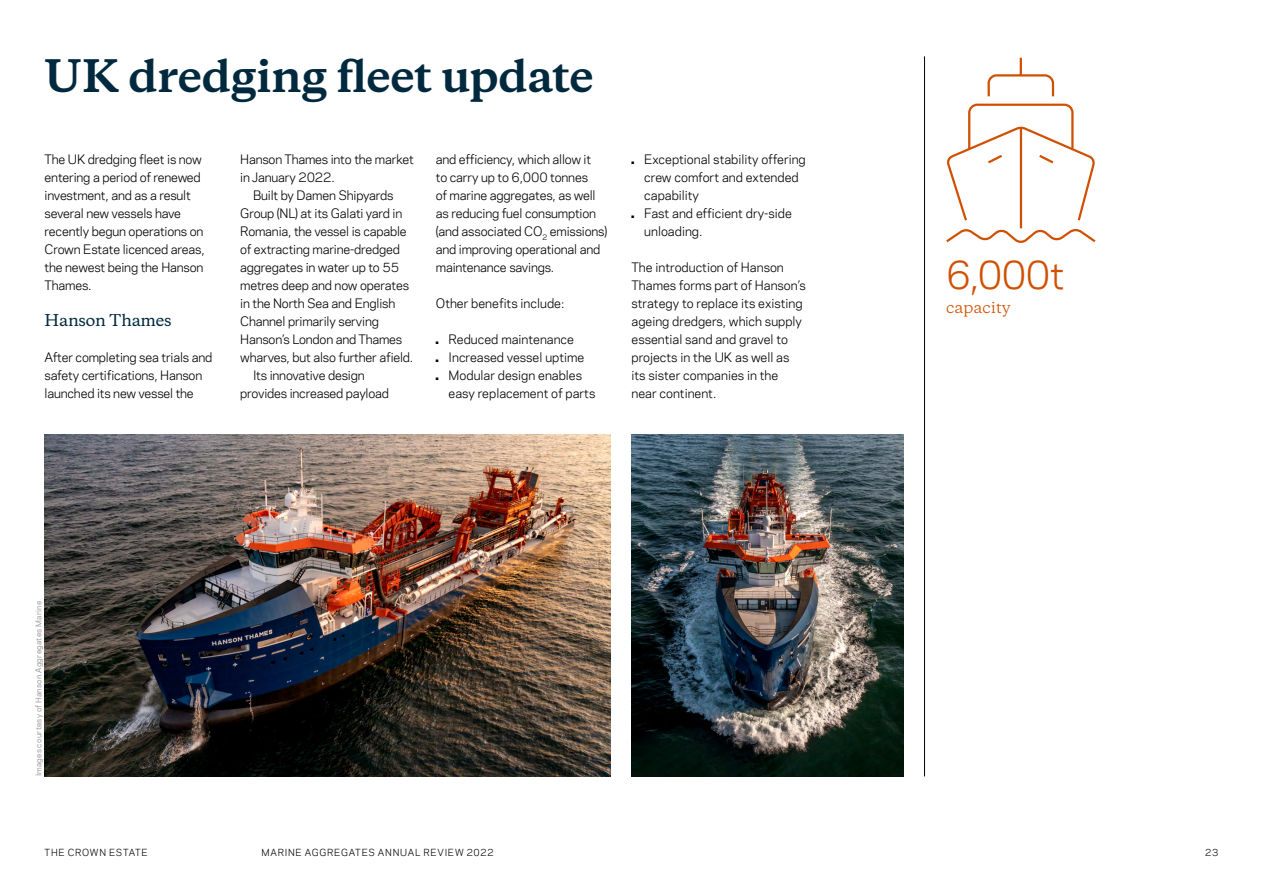
<style>
.page{position:relative;width:1263px;height:893px;background:#fff}
.page>*{position:absolute;margin:0;border:0;box-sizing:border-box;transform-origin:0 0}
.t1{font:700 42px "Copernicus";letter-spacing:-.01em;color:#00293e}
.t2{font:36px "Polaris";color:#d05000}
.t3{font:500 15px "Copernicus";letter-spacing:-.015em;color:#00293e}
.t4{font:15px "Copernicus";color:#d05000}
.t5{font:12px/18px "Polaris";letter-spacing:-.015em;color:#000}
.t6{font:9px "Polaris";letter-spacing:.08em;color:#000}
.t7{font:500 7.5px "Polaris";letter-spacing:.03em;color:#a6a6a6}
</style>
<div class="page">
<hr style="left:924px;top:56px;width:1px;height:720px;background:#000">
<img style="left:45px;top:434px;width:565px;height:342px">
<img style="left:631px;top:434px;width:272px;height:342px">
<svg style="left:946px;top:57px;width:150px;height:186px"></svg>
<h1 class="t1" style="left:45px;top:49px;width:550px">UK dredging fleet update</h1>
<p class="t5" style="left:45px;top:150px;width:162px">The UK dredging fleet is now entering a period of renewed investment, and as a result several new vessels have recently begun operations on<br>Crown Estate licenced areas, the newest being the Hanson<br>Thames.</p>
<p class="t3" style="left:45px;top:308px;width:129px">Hanson Thames</p>
<p class="t5" style="left:45px;top:348px;width:169px">After completing sea trials and safety certifications, Hanson launched its new vessel the</p>
<p class="t5" style="left:240px;top:150px;width:175px">Hanson Thames into the market</p>
<p class="t5" style="left:240px;top:168px;width:96px">in January 2022.</p>
<p class="t5" style="left:253px;top:186px;width:142px">Built by Damen Shipyards</p>
<p class="t5" style="left:240px;top:204px;width:164px">Group (NL) at its Galati yard in</p>
<p class="t5" style="left:240px;top:222px;width:168px">Romania, the vessel is capable</p>
<p class="t5" style="left:240px;top:240px;width:161px">of extracting marine-dredged</p>
<p class="t5" style="left:240px;top:258px;width:160px">aggregates in water up to 55</p>
<p class="t5" style="left:240px;top:276px;width:170px">metres deep and now operates</p>
<p class="t5" style="left:240px;top:294px;width:156px">in the North Sea and English</p>
<p class="t5" style="left:240px;top:312px;width:140px">Channel primarily serving</p>
<p class="t5" style="left:240px;top:330px;width:164px">Hanson’s London and Thames</p>
<p class="t5" style="left:240px;top:348px;width:175px">wharves, but also further afield.</p>
<p class="t5" style="left:253px;top:366px;width:113px">Its innovative design</p>
<p class="t5" style="left:240px;top:384px;width:150px">provides increased payload</p>
<p class="t5" style="left:436px;top:150px;width:173px">and efficiency, which allow it<br>to carry up to 6,000 tonnes<br>of marine aggregates, as well as reducing fuel consumption (and associated CO<sub>2</sub> emissions) and improving operational and maintenance savings.</p>
<p class="t5" style="left:436px;top:294px;width:130px">Other benefits include:</p>
<p class="t5" style="left:436px;top:330px;width:140px">■ Reduced maintenance</p>
<p class="t5" style="left:436px;top:348px;width:150px">■ Increased vessel uptime</p>
<p class="t5" style="left:449px;top:366px;width:148px;text-indent:-13px">■ Modular design enables easy replacement of parts</p>
<p class="t5" style="left:644px;top:150px;width:163px;text-indent:-13px">■ Exceptional stability offering crew comfort and extended capability</p>
<p class="t5" style="left:644px;top:204px;width:149px;text-indent:-13px">■ Fast and efficient dry-side unloading.</p>
<p class="t5" style="left:631px;top:258px;width:176px">The introduction of Hanson<br>Thames forms part of Hanson’s strategy to replace its existing ageing dredgers, which supply essential sand and gravel to projects in the UK as well as its sister companies in the near continent.</p>
<p class="t7" style="left:33px;top:776px;width:177px;rotate:-90deg">Images courtesy of Hanson Aggregates Marine</p>
<h2 class="t2" style="left:946px;top:248px;width:120px">6,000t</h2>
<p class="t4" style="left:946px;top:297px;width:66px">capacity</p>
<p class="t6" style="left:45px;top:846px;width:105px">THE CROWN ESTATE</p>
<p class="t6" style="left:261px;top:845px;width:234px">MARINE AGGREGATES ANNUAL REVIEW 2022</p>
<p class="t6" style="left:1205px;top:845px;width:15px">23</p>
</div>
